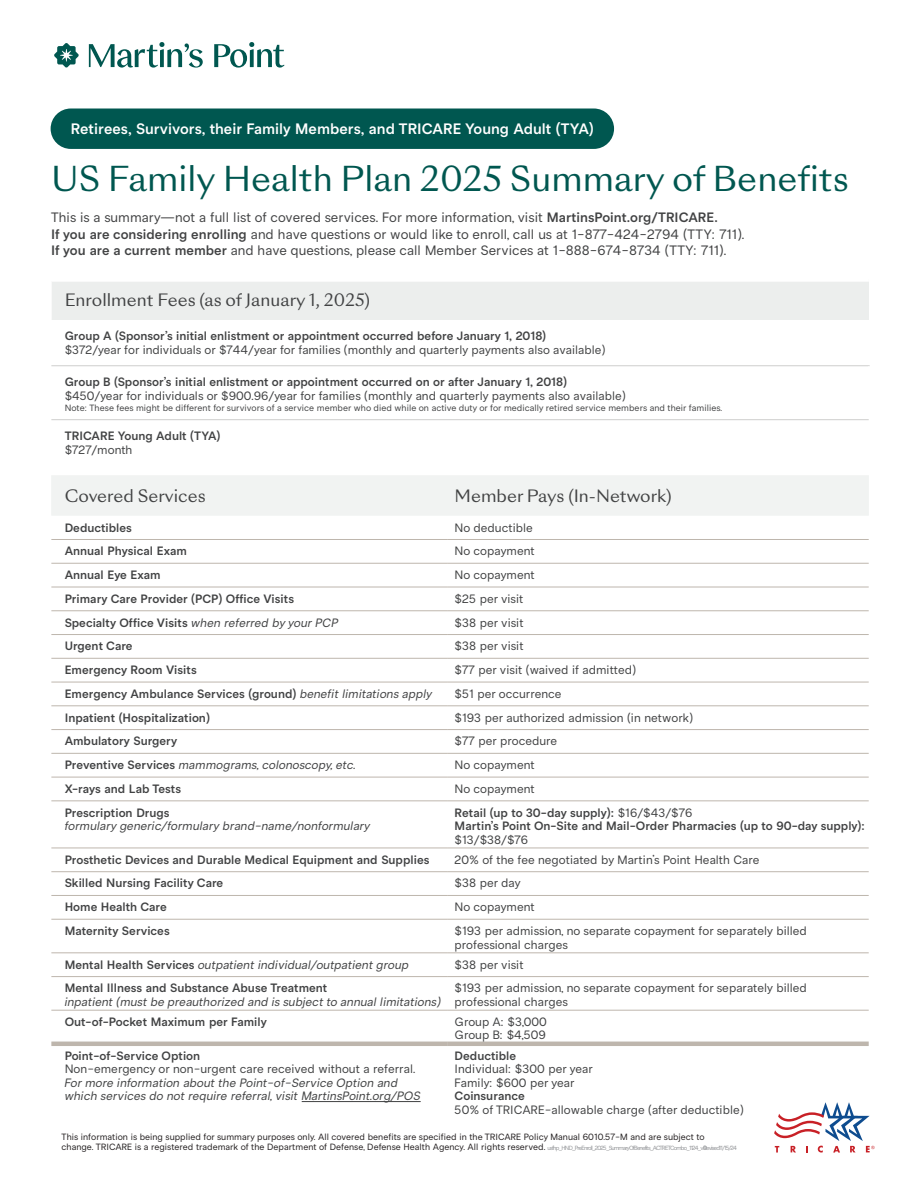
<style>
.page{position:relative;width:918px;height:1188px;background:#fff}
.page>*{position:absolute;margin:0;border:0;box-sizing:border-box;transform-origin:0 0}
.t1{font:33.3px "Sang Bleu Sunrise Livre";color:#005750}
.t2{font:16.5px "Sang Bleu Sunrise Livre";color:#414243}
.t3{font:600 15px "Anthro";color:#fff}
.t4{font:13.5px/16.5px "Anthro";color:#414243}
.t5{font:600 12px/13.5px "Anthro";color:#414243}
.t6{font:12px/13.5px "Anthro";color:#414243}
.t7{font:italic 12px/13.5px "Anthro";color:#414243}
.t8{font:9px/10.5px "Anthro";color:#231f20}
.t9{font:9px "Anthro";color:#414243}
.s1{font-weight:600}
.s2{font-weight:400;font-style:italic}
.s3{font-weight:600;font-style:normal}
.s4{font-weight:400}
.s5{font-size:6px;color:#939598}
</style>
<div class="page">
<div style="left:51px;top:279px;width:818px;height:41px;background:#eceeed"></div>
<hr style="left:51px;top:282px;width:1px;height:38px;background:#fff">
<div style="left:51px;top:277px;width:818px;height:5px;background:#fff"></div>
<hr style="left:51px;top:366px;width:819px;height:1px;background:#cececd">
<hr style="left:869px;top:366px;width:1px;height:54px;background:#fff">
<hr style="left:51px;top:419px;width:818px;height:1px;background:#cececd">
<svg style="left:51px;top:475px;width:818px;height:326px"></svg>
<hr style="left:51px;top:539px;width:397px;height:1px;background:#beb6ad">
<hr style="left:448px;top:539px;width:421px;height:1px;background:#beb6ad">
<hr style="left:51px;top:563px;width:397px;height:1px;background:#beb6ad">
<hr style="left:448px;top:563px;width:421px;height:1px;background:#beb6ad">
<hr style="left:51px;top:587px;width:397px;height:1px;background:#beb6ad">
<hr style="left:448px;top:587px;width:421px;height:1px;background:#beb6ad">
<hr style="left:51px;top:610px;width:397px;height:1px;background:#beb6ad">
<hr style="left:448px;top:610px;width:421px;height:1px;background:#beb6ad">
<hr style="left:51px;top:634px;width:397px;height:1px;background:#beb6ad">
<hr style="left:448px;top:634px;width:421px;height:1px;background:#beb6ad">
<hr style="left:51px;top:658px;width:397px;height:1px;background:#beb6ad">
<hr style="left:448px;top:658px;width:421px;height:1px;background:#beb6ad">
<hr style="left:51px;top:682px;width:397px;height:1px;background:#beb6ad">
<hr style="left:448px;top:682px;width:421px;height:1px;background:#beb6ad">
<hr style="left:51px;top:706px;width:397px;height:1px;background:#beb6ad">
<hr style="left:448px;top:706px;width:421px;height:1px;background:#beb6ad">
<hr style="left:51px;top:729px;width:397px;height:1px;background:#beb6ad">
<hr style="left:448px;top:729px;width:421px;height:1px;background:#beb6ad">
<hr style="left:51px;top:753px;width:397px;height:1px;background:#beb6ad">
<hr style="left:448px;top:753px;width:421px;height:1px;background:#beb6ad">
<hr style="left:51px;top:777px;width:397px;height:1px;background:#beb6ad">
<hr style="left:448px;top:777px;width:421px;height:1px;background:#beb6ad">
<hr style="left:51px;top:801px;width:397px;height:1px;background:#beb6ad">
<hr style="left:448px;top:801px;width:421px;height:1px;background:#beb6ad">
<hr style="left:51px;top:848px;width:397px;height:1px;background:#beb6ad">
<hr style="left:448px;top:848px;width:421px;height:1px;background:#beb6ad">
<hr style="left:51px;top:871px;width:397px;height:1px;background:#beb6ad">
<hr style="left:448px;top:871px;width:421px;height:1px;background:#beb6ad">
<hr style="left:51px;top:895px;width:397px;height:1px;background:#beb6ad">
<hr style="left:448px;top:895px;width:421px;height:1px;background:#beb6ad">
<hr style="left:51px;top:919px;width:397px;height:1px;background:#beb6ad">
<hr style="left:448px;top:919px;width:421px;height:1px;background:#beb6ad">
<hr style="left:51px;top:953px;width:397px;height:1px;background:#beb6ad">
<hr style="left:448px;top:953px;width:421px;height:1px;background:#beb6ad">
<hr style="left:51px;top:976px;width:397px;height:1px;background:#beb6ad">
<hr style="left:448px;top:976px;width:421px;height:1px;background:#beb6ad">
<hr style="left:51px;top:1010px;width:397px;height:1px;background:#beb6ad">
<hr style="left:448px;top:1010px;width:421px;height:1px;background:#beb6ad">
<hr style="left:51px;top:1042px;width:397px;height:4px;background:#beb6ad">
<hr style="left:448px;top:1042px;width:421px;height:4px;background:#beb6ad">
<hr style="left:302px;top:1101px;width:119px;height:1px;background:#414243">
<svg style="left:54px;top:43px;width:25px;height:25px"></svg>
<svg style="left:214px;top:42px;width:70px;height:26px"></svg>
<svg style="left:89px;top:42px;width:114px;height:26px"></svg>
<svg style="left:774px;top:1102px;width:101px;height:51px"></svg>
<div style="left:51px;top:109px;width:563px;height:40px;background:#005750;border-radius:20px"></div>
<p class="t3" style="left:71px;top:120px;width:524px">Retirees, Survivors, their Family Members, and TRICARE Young Adult (TYA)</p>
<h1 class="t1" style="left:51px;top:156px;width:800px">US Family Health Plan 2025 Summary of Benefits</h1>
<p class="t4" style="left:51px;top:211px;width:695px">This is a summary—not a full list of covered services. For more information, visit <span class="s1">MartinsPoint.org/TRICARE.<br>If you are considering enrolling</span> and have questions or would like to enroll, call us at 1-877-424-2794 (TTY: 711).<br><span class="s1">If you are a current member</span> and have questions, please call Member Services at 1-888-674-8734 (TTY: 711).</p>
<h2 class="t2" style="left:65px;top:288px;width:307px">Enrollment Fees (as of January 1, 2025)</h2>
<p class="t5" style="left:65px;top:329px;width:483px">Group A (Sponsor’s initial enlistment or appointment occurred before January 1, 2018)</p>
<p class="t6" style="left:65px;top:345px;width:542px">$372/year for individuals or $744/year for families (monthly and quarterly payments also available)</p>
<p class="t5" style="left:65px;top:375px;width:504px">Group B (Sponsor’s initial enlistment or appointment occurred on or after January 1, 2018)</p>
<p class="t6" style="left:65px;top:391px;width:563px">$450/year for individuals or $900.96/year for families (monthly and quarterly payments also available)</p>
<p class="t9" style="left:65px;top:403px;width:659px">Note: These fees might be different for survivors of a service member who died while on active duty or for medically retired service members and their families.</p>
<p class="t5" style="left:65px;top:429px;width:157px">TRICARE Young Adult (TYA)</p>
<p class="t6" style="left:65px;top:445px;width:69px">$727/month</p>
<h2 class="t2" style="left:65px;top:484px;width:143px">Covered Services</h2>
<h2 class="t2" style="left:455px;top:484px;width:219px">Member Pays (In-Network)</h2>
<p class="t5" style="left:65px;top:521px;width:69px">Deductibles</p>
<p class="t6" style="left:455px;top:522px;width:80px">No deductible</p>
<p class="t5" style="left:65px;top:544px;width:124px">Annual Physical Exam</p>
<p class="t6" style="left:455px;top:546px;width:82px">No copayment</p>
<p class="t5" style="left:65px;top:568px;width:98px">Annual Eye Exam</p>
<p class="t6" style="left:455px;top:570px;width:82px">No copayment</p>
<p class="t5" style="left:65px;top:592px;width:231px">Primary Care Provider (PCP) Office Visits</p>
<p class="t6" style="left:455px;top:593px;width:70px">$25 per visit</p>
<p class="t5" style="left:65px;top:616px;width:275px">Specialty Office Visits <span class="s2">when referred by your PCP</span></p>
<p class="t6" style="left:455px;top:617px;width:71px">$38 per visit</p>
<p class="t5" style="left:65px;top:639px;width:70px">Urgent Care</p>
<p class="t6" style="left:455px;top:641px;width:71px">$38 per visit</p>
<p class="t5" style="left:65px;top:663px;width:134px">Emergency Room Visits</p>
<p class="t6" style="left:455px;top:665px;width:183px">$77 per visit (waived if admitted)</p>
<p class="t5" style="left:65px;top:687px;width:369px">Emergency Ambulance Services (ground) <span class="s2">benefit limitations apply</span></p>
<p class="t6" style="left:455px;top:688px;width:108px">$51 per occurrence</p>
<p class="t5" style="left:65px;top:711px;width:147px">Inpatient (Hospitalization)</p>
<p class="t6" style="left:455px;top:712px;width:240px">$193 per authorized admission (in network)</p>
<p class="t5" style="left:65px;top:734px;width:114px">Ambulatory Surgery</p>
<p class="t6" style="left:455px;top:736px;width:104px">$77 per procedure</p>
<p class="t7" style="left:65px;top:760px;width:293px"><span class="s3">Preventive Services</span> mammograms, colonoscopy, etc.</p>
<p class="t6" style="left:455px;top:760px;width:82px">No copayment</p>
<p class="t5" style="left:65px;top:782px;width:118px">X-rays and Lab Tests</p>
<p class="t6" style="left:455px;top:783px;width:82px">No copayment</p>
<p class="t5" style="left:65px;top:806px;width:106px">Prescription Drugs</p>
<p class="t7" style="left:65px;top:821px;width:307px">formulary generic/formulary brand-name/nonformulary</p>
<p class="t5" style="left:455px;top:806px;width:412px">Retail (up to 30-day supply): <span class="s4">$16/$43/$76<br></span>Martin’s Point On-Site and Mail-Order Pharmacies (up to 90-day supply):</p>
<p class="t6" style="left:455px;top:834px;width:75px">$13/$38/$76</p>
<p class="t5" style="left:65px;top:853px;width:366px">Prosthetic Devices and Durable Medical Equipment and Supplies</p>
<p class="t6" style="left:455px;top:854px;width:306px">20% of the fee negotiated by Martin’s Point Health Care</p>
<p class="t5" style="left:65px;top:877px;width:160px">Skilled Nursing Facility Care</p>
<p class="t6" style="left:455px;top:878px;width:67px">$38 per day</p>
<p class="t5" style="left:65px;top:900px;width:104px">Home Health Care</p>
<p class="t6" style="left:455px;top:902px;width:82px">No copayment</p>
<p class="t5" style="left:65px;top:924px;width:107px">Maternity Services</p>
<p class="t6" style="left:455px;top:926px;width:354px">$193 per admission, no separate copayment for separately billed professional charges</p>
<p class="t7" style="left:65px;top:959px;width:346px"><span class="s3">Mental Health Services</span> outpatient individual/outpatient group</p>
<p class="t6" style="left:455px;top:959px;width:71px">$38 per visit</p>
<p class="t5" style="left:65px;top:981px;width:264px">Mental Illness and Substance Abuse Treatment</p>
<p class="t7" style="left:65px;top:996px;width:378px">inpatient (must be preauthorized and is subject to annual limitations)</p>
<p class="t6" style="left:455px;top:983px;width:354px">$193 per admission, no separate copayment for separately billed professional charges</p>
<p class="t5" style="left:65px;top:1015px;width:204px">Out-of-Pocket Maximum per Family</p>
<p class="t6" style="left:455px;top:1016px;width:94px">Group A: $3,000<br>Group B: $4,509</p>
<p class="t5" style="left:65px;top:1049px;width:137px">Point-of-Service Option</p>
<p class="t6" style="left:65px;top:1064px;width:352px">Non-emergency or non-urgent care received without a referral.</p>
<p class="t7" style="left:65px;top:1077px;width:358px">For more information about the Point-of-Service Option and which services do not require referral, visit MartinsPoint.org/POS</p>
<p class="t5" style="left:455px;top:1049px;width:63px">Deductible</p>
<p class="t6" style="left:455px;top:1064px;width:140px">Individual: $300 per year<br>Family: $600 per year</p>
<p class="t5" style="left:455px;top:1089px;width:72px">Coinsurance</p>
<p class="t6" style="left:455px;top:1104px;width:291px">50% of TRICARE-allowable charge (after deductible)</p>
<p class="t8" style="left:62px;top:1132px;width:677px">This information is being supplied for summary purposes only. All covered benefits are specified in the TRICARE Policy Manual 6010.57-M and are subject to change. TRICARE is a registered trademark of the Department of Defense, Defense Health Agency. All rights reserved. <span class="s5">usfhp_HND_PreEnroll_2025_SummaryOfBenefits_ACTRETCombo_1124_v0 Revised 11/15/24</span></p>
</div>
